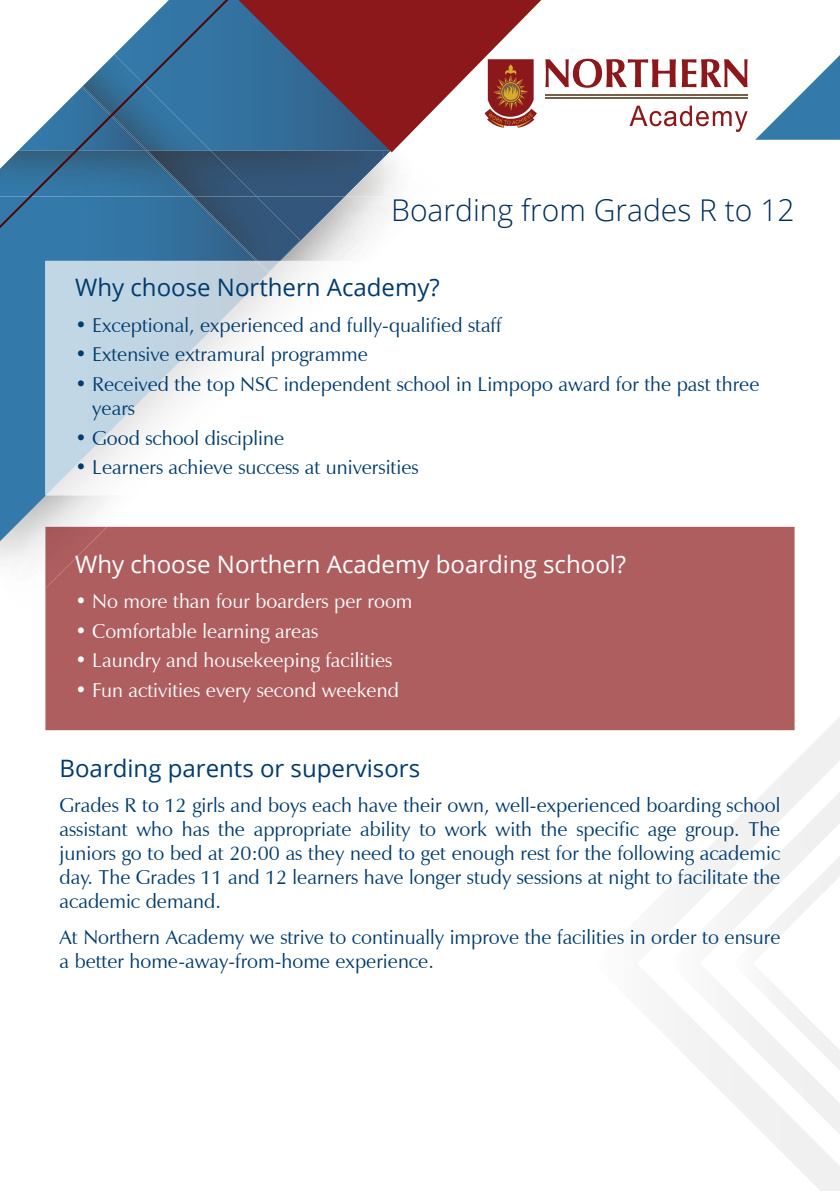
<style>
.page{position:relative;width:840px;height:1191px;background:#fff}
.page>*{position:absolute;margin:0;border:0;box-sizing:border-box;transform-origin:0 0}
.t1{font:300 30px "Open Sans";color:#002d5b}
.t2{font:24px "Open Sans";color:#003b6f}
.t3{font:24px "Open Sans";color:#fff}
.t4{font:20px/24px "Zapf Humanist 601 BT";color:#003b6f}
.t5{font:20px "Zapf Humanist 601 BT";color:#fff}
</style>
<div class="page">
<svg style="left:0;top:280px;width:256px;height:261px"></svg>
<svg style="left:755px;top:56px;width:84px;height:84px"></svg>
<svg style="left:592px;top:716px;width:247px;height:75px"></svg>
<svg style="left:764px;top:1134px;width:75px;height:57px"></svg>
<svg style="left:675px;top:791px;width:164px;height:343px"></svg>
<svg style="left:629px;top:106px;width:118px;height:26px"></svg>
<svg style="left:545px;top:59px;width:130px;height:29px"></svg>
<svg style="left:681px;top:59px;width:66px;height:28px"></svg>
<hr style="left:545px;top:95px;width:202px;height:1px;background:#775f4a">
<hr style="left:545px;top:97px;width:202px;height:1px;background:#775f4a">
<svg style="left:270px;top:0;width:271px;height:152px;fill:#8d181b"></svg>
<svg style="left:0;top:0;width:270px;height:280px"></svg>
<div style="left:45px;top:527px;width:749px;height:203px;background:#af5e60"></div>
<img style="left:45px;top:527px;width:62px;height:61px">
<svg style="left:45px;top:261px;width:224px;height:234px"></svg>
<svg style="left:256px;top:151px;width:134px;height:122px"></svg>
<h1 class="t1" style="left:391px;top:189px;width:404px">Boarding from Grades R to 12</h1>
<p class="t2" style="left:75px;top:271px;width:366px">Why choose Northern Academy?</p>
<p class="t4" style="left:75px;top:313px;width:428px">• Exceptional, experienced and fully-qualified staff</p>
<p class="t4" style="left:75px;top:342px;width:294px">• Extensive extramural programme</p>
<p class="t4" style="left:92px;top:372px;width:668px;text-indent:-17px">• Received the top NSC independent school in Limpopo award for the past three years</p>
<p class="t4" style="left:75px;top:426px;width:210px">• Good school discipline</p>
<p class="t4" style="left:75px;top:455px;width:345px">• Learners achieve success at universities</p>
<p class="t3" style="left:75px;top:547px;width:552px">Why choose Northern Academy boarding school?</p>
<p class="t5" style="left:75px;top:588px;width:338px">• No more than four boarders per room</p>
<p class="t5" style="left:75px;top:618px;width:244px">• Comfortable learning areas</p>
<p class="t5" style="left:75px;top:648px;width:318px">• Laundry and housekeeping facilities</p>
<p class="t5" style="left:75px;top:677px;width:325px">• Fun activities every second weekend</p>
<p class="t2" style="left:60px;top:751px;width:362px">Boarding parents or supervisors</p>
<p class="t4" style="left:60px;top:793px;width:722px;text-align:justify">Grades R to 12 girls and boys each have their own, well-experienced boarding school assistant who has the appropriate ability to work with the specific age group. The juniors go to bed at 20:00 as they need to get enough rest for the following academic day. The Grades 11 and 12 learners have longer study sessions at night to facilitate the academic demand.</p>
<p class="t4" style="left:60px;top:924px;width:722px">At Northern Academy we strive to continually improve the facilities in order to ensure a better home-away-from-home experience.</p>
</div>
